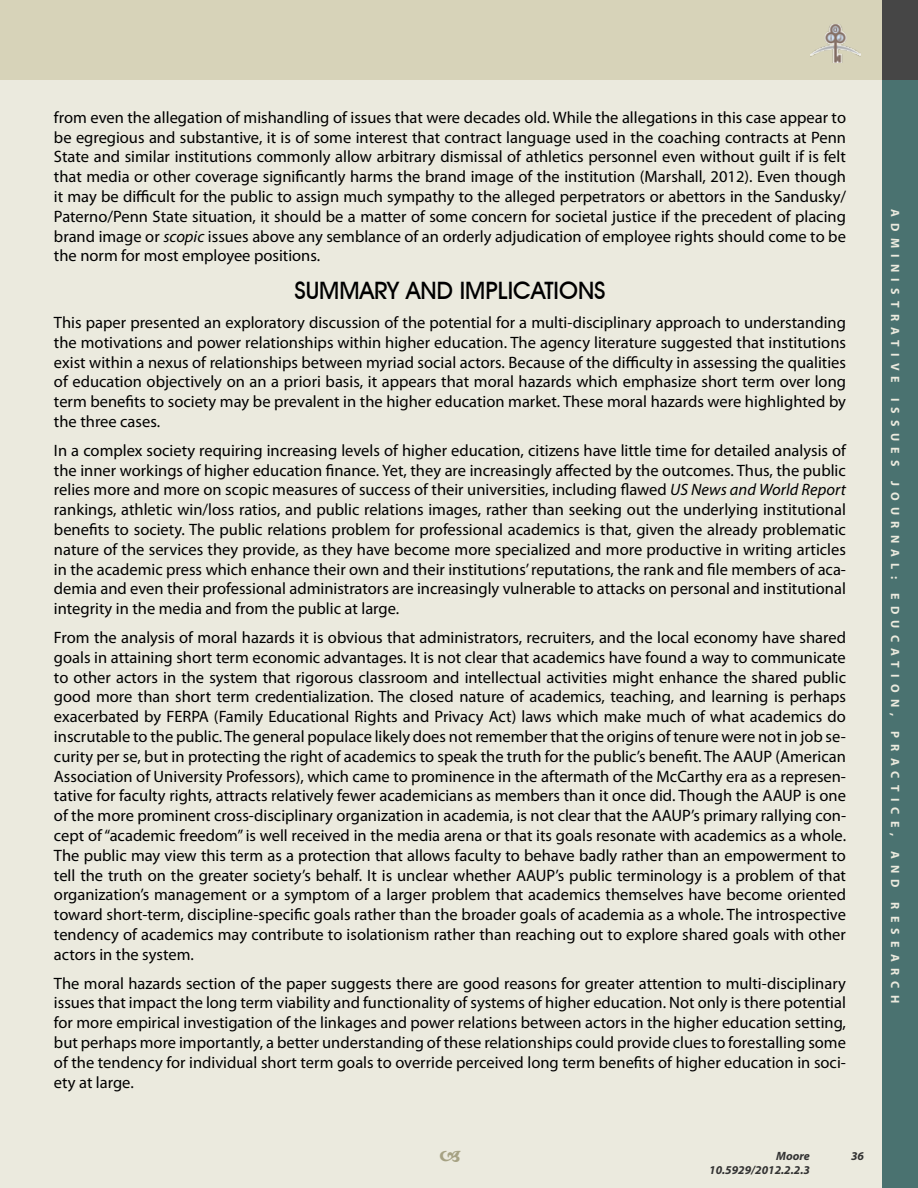
<style>
.page{position:relative;width:918px;height:1188px;background:#ebeade}
.page>*{position:absolute;margin:0;border:0;box-sizing:border-box;transform-origin:0 0}
.t1{font:500 24px "Avant Garde IT Cby BT";color:#000}
.t2{font:16.5px/19.8px "Myriad Pro";color:#000;text-align:justify}
.t3{font:700 12px "Myriad Pro";letter-spacing:.52em;color:#ebeade}
.t4{font:italic 700 12px "Myriad Pro";color:#333}
.s1{font-style:italic}
</style>
<div class="page">
<div style="left:0;top:0;width:882px;height:80px;background:#d7d3b9"></div>
<div style="left:882px;top:80px;width:36px;height:1108px;background:#4a7270"></div>
<div style="left:882px;top:0;width:36px;height:80px;background:#464646"></div>
<img style="left:811px;top:24px;width:50px;height:38px">
<p class="t2" style="left:54px;top:107px;width:794px">from even the allegation of mishandling of issues that were decades old. While the allegations in this case appear to be egregious and substantive, it is of some interest that contract language used in the coaching contracts at Penn State and similar institutions commonly allow arbitrary dismissal of athletics personnel even without guilt if is felt that media or other coverage significantly harms the brand image of the institution (Marshall, 2012). Even though it may be difficult for the public to assign much sympathy to the alleged perpetrators or abettors in the Sandusky/ Paterno/Penn State situation, it should be a matter of some concern for societal justice if the precedent of placing brand image or <span class="s1">scopic</span> issues above any semblance of an orderly adjudication of employee rights should come to be the norm for most employee positions.</p>
<h1 class="t1" style="left:294px;top:276px;width:28px">SUMMARY</h1>
<h1 class="t1" style="left:406px;top:276px;width:138px">AND IMPLICATIO</h1>
<h1 class="t1" style="left:578px;top:276px;width:27px">NS</h1>
<p class="t2" style="left:54px;top:312px;width:794px">This paper presented an exploratory discussion of the potential for a multi-disciplinary approach to understanding the motivations and power relationships within higher education. The agency literature suggested that institutions exist within a nexus of relationships between myriad social actors. Because of the difficulty in assessing the qualities of education objectively on an a priori basis, it appears that moral hazards which emphasize short term over long term benefits to society may be prevalent in the higher education market. These moral hazards were highlighted by the three cases.</p>
<p class="t2" style="left:54px;top:440px;width:794px">In a complex society requiring increasing levels of higher education, citizens have little time for detailed analysis of the inner workings of higher education finance. Yet, they are increasingly affected by the outcomes. Thus, the public relies more and more on scopic measures of success of their universities, including flawed <span class="s1">US News and World Report </span>rankings, athletic win/loss ratios, and public relations images, rather than seeking out the underlying institutional benefits to society. The public relations problem for professional academics is that, given the already problematic nature of the services they provide, as they have become more specialized and more productive in writing articles in the academic press which enhance their own and their institutions’ reputations, the rank and file members of aca&shy;demia and even their professional administrators are increasingly vulnerable to attacks on personal and institutional integrity in the media and from the public at large.</p>
<p class="t2" style="left:54px;top:627px;width:794px">From the analysis of moral hazards it is obvious that administrators, recruiters, and the local economy have shared goals in attaining short term economic advantages. It is not clear that academics have found a way to communicate to other actors in the system that rigorous classroom and intellectual activities might enhance the shared public good more than short term credentialization. The closed nature of academics, teaching, and learning is perhaps exacerbated by FERPA (Family Educational Rights and Privacy Act) laws which make much of what academics do inscrutable to the public. The general populace likely does not remember that the origins of tenure were not in job se&shy;curity per se, but in protecting the right of academics to speak the truth for the public’s benefit. The AAUP (American Association of University Professors), which came to prominence in the aftermath of the McCarthy era as a represen&shy;tative for faculty rights, attracts relatively fewer academicians as members than it once did. Though the AAUP is one of the more prominent cross-disciplinary organization in academia, is not clear that the AAUP’s primary rallying con&shy;cept of “academic freedom” is well received in the media arena or that its goals resonate with academics as a whole.<br>The public may view this term as a protection that allows faculty to behave badly rather than an empowerment to tell the truth on the greater society’s behalf. It is unclear whether AAUP’s public terminology is a problem of that organization’s management or a symptom of a larger problem that academics themselves have become oriented toward short-term, discipline-specific goals rather than the broader goals of academia as a whole. The introspective tendency of academics may contribute to isolationism rather than reaching out to explore shared goals with other actors in the system.</p>
<p class="t2" style="left:54px;top:973px;width:794px">The moral hazards section of the paper suggests there are good reasons for greater attention to multi-disciplinary issues that impact the long term viability and functionality of systems of higher education. Not only is there potential for more empirical investigation of the linkages and power relations between actors in the higher education setting, but perhaps more importantly, a better understanding of these relationships could provide clues to forestalling some of the tendency for individual short term goals to override perceived long term benefits of higher education in soci&shy;ety at large.</p>
<p class="t4" style="left:776px;top:1148px;width:35px">Moore</p>
<p class="t4" style="left:851px;top:1148px;width:14px">36</p>
<p class="t4" style="left:709px;top:1162px;width:102px">10.5929/2012.2.2.3</p>
<p class="t3" style="left:903px;top:209px;width:795px;rotate:90deg">ADMINISTRATIVE ISSUES JOURNAL: EdUCATION, PRACTICE, AND RESEARCH</p>
</div>
